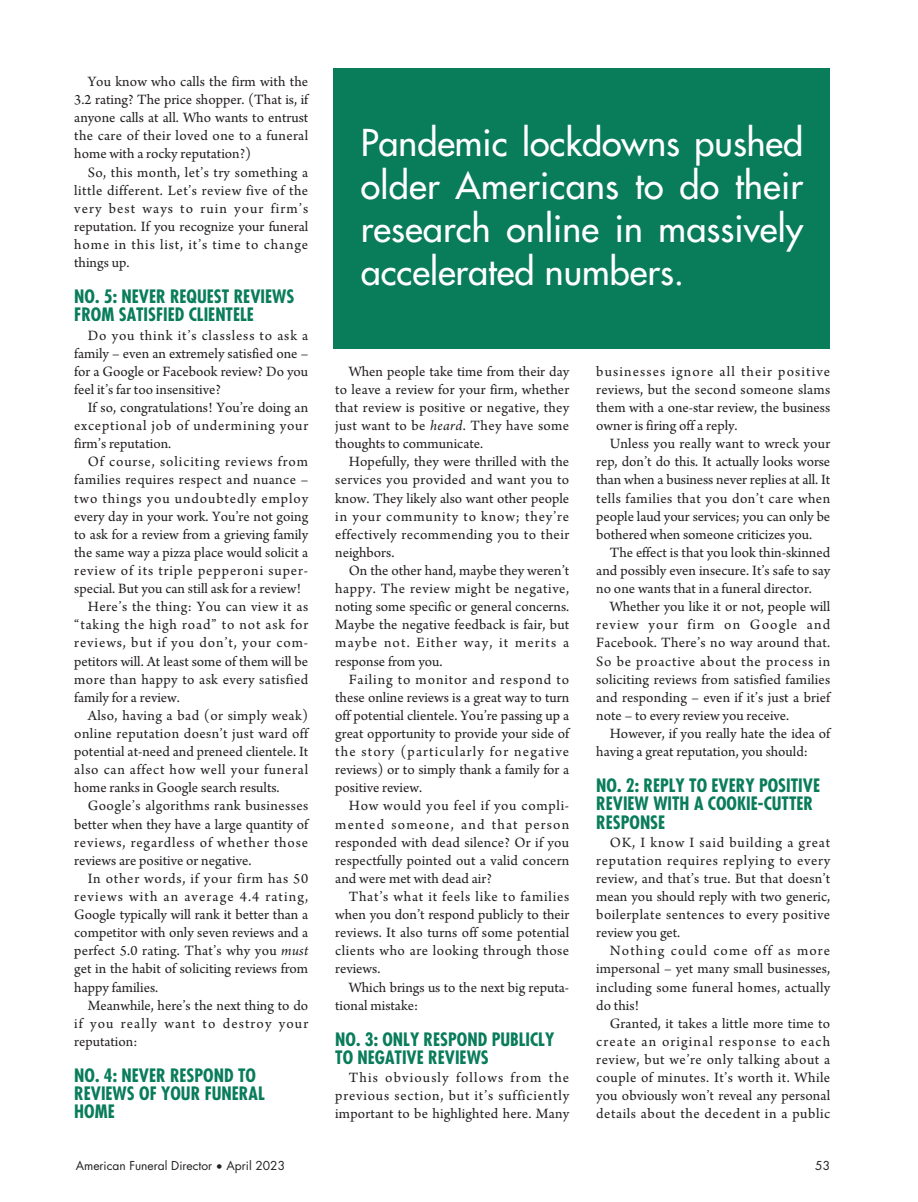
<style>
.page{position:relative;width:918px;height:1202px;background:#fff}
.page>*{position:absolute;margin:0;border:0;box-sizing:border-box;transform-origin:0 0}
.t1{font:500 36px/43.2px "Futura Std";letter-spacing:.005em;color:#fff;text-align:justify}
.t2{font:700 condensed 18px/18.1px "Futura Std";color:#097c5a}
.t3{font:15px/18.1px "Arno Pro";color:#231f20;text-align:justify}
.t4{font:12px "Futura Std";color:#231f20}
.s1{font-style:italic}
</style>
<div class="page">
<div style="left:334px;top:68px;width:496px;height:281px;background:#097c5a"></div>
<p class="t3" style="left:74px;top:74px;width:236px;text-indent:14px">You know who calls the firm with the 3.2 rating? The price shopper. (That is, if anyone calls at all. Who wants to entrust the care of their loved one to a funeral home with a rocky reputation?)</p>
<p class="t3" style="left:74px;top:164px;width:236px;text-indent:14px">So, this month, let’s try something a little different. Let’s review five of the very best ways to ruin your firm’s reputation. If you recognize your funeral home in this list, it’s time to change things up.</p>
<p class="t2" style="left:74px;top:288px;width:222px">NO. 5: NEVER REQUEST REVIEWS<br>FROM SATISFIED CLIENTELE</p>
<p class="t3" style="left:74px;top:327px;width:236px;text-indent:14px">Do you think it’s classless to ask a family – even an extremely satisfied one – for a Google or Facebook review? Do you feel it’s far too insensitive?</p>
<p class="t3" style="left:74px;top:400px;width:236px;text-indent:14px">If so, congratulations! You’re doing an exceptional job of undermining your firm’s reputation.</p>
<p class="t3" style="left:74px;top:454px;width:236px;text-indent:14px">Of course, soliciting reviews from families requires respect and nuance – two things you undoubtedly employ every day in your work. You’re not going to ask for a review from a grieving family the same way a pizza place would solicit a review of its triple pepperoni super&shy;special. But you can still ask for a review!</p>
<p class="t3" style="left:74px;top:599px;width:236px;text-indent:14px">Here’s the thing: You can view it as “taking the high road” to not ask for reviews, but if you don’t, your com&shy;petitors will. At least some of them will be more than happy to ask every satisfied family for a review.</p>
<p class="t3" style="left:74px;top:707px;width:236px;text-indent:14px">Also, having a bad (or simply weak) online reputation doesn’t just ward off potential at-need and preneed clientele. It also can affect how well your funeral home ranks in Google search results.</p>
<p class="t3" style="left:74px;top:798px;width:235px;text-indent:14px">Google’s algorithms rank businesses better when they have a large quantity of reviews, regardless of whether those reviews are positive or negative.</p>
<p class="t3" style="left:74px;top:870px;width:236px;text-indent:14px">In other words, if your firm has 50 reviews with an average 4.4 rating, Google typically will rank it better than a competitor with only seven reviews and a perfect 5.0 rating. That’s why you <span class="s1">must </span>get in the habit of soliciting reviews from happy families.</p>
<p class="t3" style="left:74px;top:997px;width:235px;text-indent:14px">Meanwhile, here’s the next thing to do if you really want to destroy your reputation:</p>
<p class="t2" style="left:74px;top:1066px;width:192px">NO. 4: NEVER RESPOND TO<br>REVIEWS OF YOUR FUNERAL<br>HOME</p>
<p class="t1" style="left:361px;top:122px;width:444px">Pandemic lockdowns pushed older Americans to do their research online in massively accelerated numbers.</p>
<p class="t3" style="left:335px;top:363px;width:236px;text-indent:14px">When people take time from their day to leave a review for your firm, whether that review is positive or negative, they just want to be <span class="s1">heard</span>. They have some thoughts to communicate.</p>
<p class="t3" style="left:335px;top:454px;width:236px;text-indent:14px">Hopefully, they were thrilled with the services you provided and want you to know. They likely also want other people in your community to know; they’re effectively recommending you to their neighbors.</p>
<p class="t3" style="left:335px;top:563px;width:236px;text-indent:14px">On the other hand, maybe they weren’t happy. The review might be negative, noting some specific or general concerns.<br>Maybe the negative feedback is fair, but maybe not. Either way, it merits a response from you.</p>
<p class="t3" style="left:335px;top:671px;width:236px;text-indent:14px">Failing to monitor and respond to these online reviews is a great way to turn off potential clientele. You’re passing up a great opportunity to provide your side of the story (particularly for negative reviews) or to simply thank a family for a positive review.</p>
<p class="t3" style="left:335px;top:798px;width:236px;text-indent:14px">How would you feel if you compli&shy;mented someone, and that person responded with dead silence? Or if you respectfully pointed out a valid concern and were met with dead air?</p>
<p class="t3" style="left:335px;top:888px;width:236px;text-indent:14px">That’s what it feels like to families when you don’t respond publicly to their reviews. It also turns off some potential clients who are looking through those reviews.</p>
<p class="t3" style="left:335px;top:979px;width:236px;text-indent:14px">Which brings us to the next big reputa&shy;tional mistake:</p>
<p class="t2" style="left:335px;top:1030px;width:221px">NO. 3: ONLY RESPOND PUBLICLY<br>TO NEGATIVE REVIEWS</p>
<p class="t3" style="left:335px;top:1069px;width:236px;text-indent:14px">This obviously follows from the previous section, but it’s sufficiently important to be highlighted here. Many</p>
<p class="t3" style="left:596px;top:363px;width:235px">businesses ignore all their positive reviews, but the second someone slams them with a one-star review, the business owner is firing off a reply.</p>
<p class="t3" style="left:596px;top:436px;width:236px;text-indent:14px">Unless you really want to wreck your rep, don’t do this. It actually looks worse than when a business never replies at all. It tells families that you don’t care when people laud your services; you can only be bothered when someone criticizes you.</p>
<p class="t3" style="left:596px;top:544px;width:236px;text-indent:14px">The effect is that you look thin-skinned and possibly even insecure. It’s safe to say no one wants that in a funeral director.</p>
<p class="t3" style="left:596px;top:599px;width:236px;text-indent:14px">Whether you like it or not, people will review your firm on Google and Facebook. There’s no way around that.<br>So be proactive about the process in soliciting reviews from satisfied families and responding – even if it’s just a brief note – to every review you receive.</p>
<p class="t3" style="left:596px;top:726px;width:235px;text-indent:14px">However, if you really hate the idea of having a great reputation, you should:</p>
<p class="t2" style="left:596px;top:777px;width:225px">NO. 2: REPLY TO EVERY POSITIVE<br>REVIEW WITH A COOKIE-CUTTER<br>RESPONSE</p>
<p class="t3" style="left:596px;top:834px;width:236px;text-indent:14px">OK, I know I said building a great reputation requires replying to every review, and that’s true. But that doesn’t mean you should reply with two generic, boilerplate sentences to every positive review you get.</p>
<p class="t3" style="left:596px;top:943px;width:236px;text-indent:14px">Nothing could come off as more impersonal – yet many small businesses, including some funeral homes, actually do this!</p>
<p class="t3" style="left:596px;top:1015px;width:235px;text-indent:14px">Granted, it takes a little more time to create an original response to each review, but we’re only talking about a couple of minutes. It’s worth it. While you obviously won’t reveal any personal details about the decedent in a public</p>
<p class="t4" style="left:76px;top:1158px;width:211px">American Funeral Director • April 2023</p>
<p class="t4" style="left:815px;top:1158px;width:16px">53</p>
</div>
